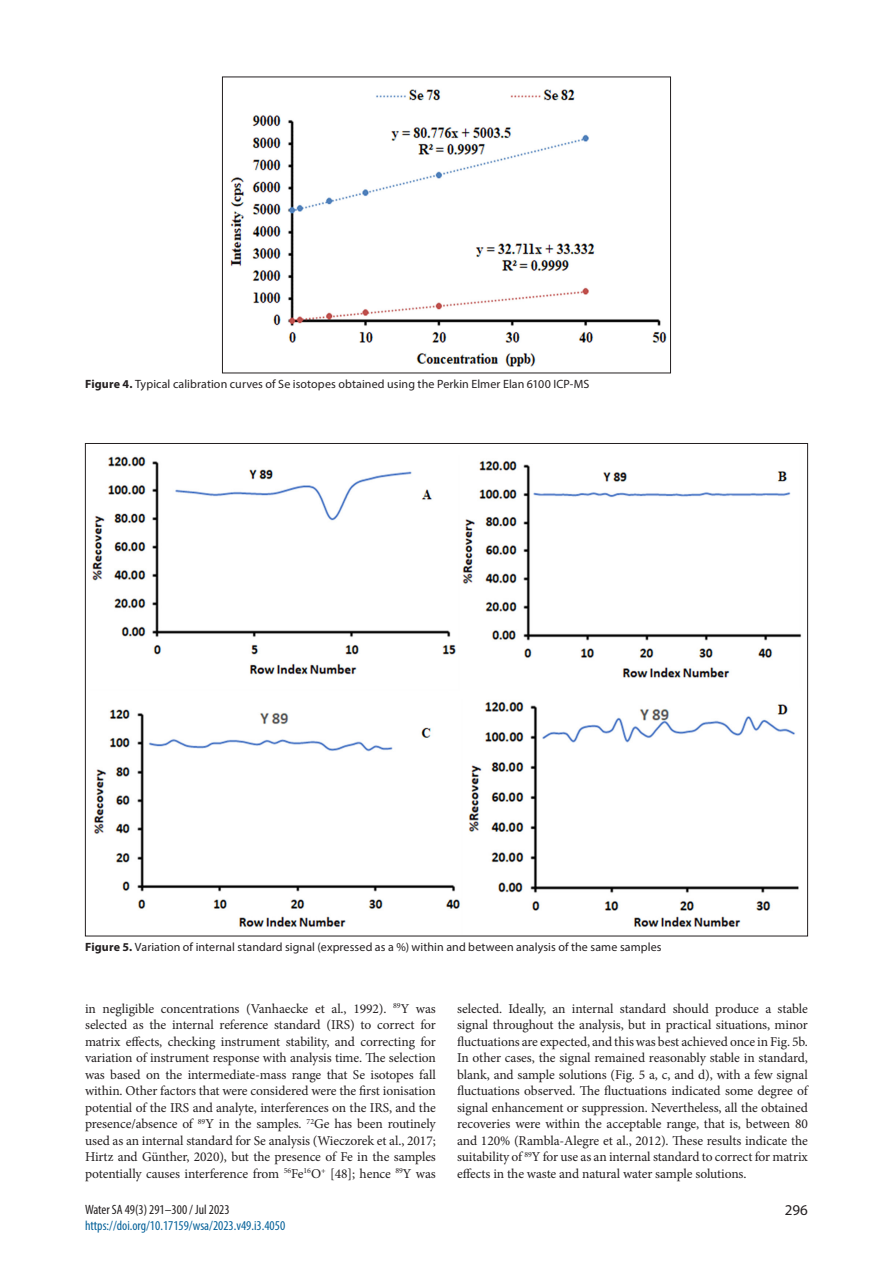
<style>
.page{position:relative;width:893px;height:1263px;background:#fff}
.page>*{position:absolute;margin:0;border:0;box-sizing:border-box;transform-origin:0 0}
.t1{font:15px "Myriad Pro";color:#231f20}
.Paragraph_Text{font:13.5px/16.5px "Minion Pro";letter-spacing:-.005em;color:#231f20;text-align:justify}
.t2{font:condensed 13.5px "Myriad Pro";color:#056199}
.t3{font:condensed 13.5px "Myriad Pro";color:#231f20}
.t4{font:12px "Myriad Pro";letter-spacing:.005em;color:#231f20}
.s1{font-weight:700}
</style>
<div class="page">
<img style="left:230px;top:89px;width:437px;height:278px">
<div style="left:222px;top:77px;width:449px;height:296px;border:1px solid #231f20"></div>
<img style="left:92px;top:456px;width:710px;height:472px">
<p class="t4" style="left:85px;top:377px;width:506px"><span class="s1">Figure 4.</span> Typical calibration curves of Se isotopes obtained using the Perkin Elmer Elan 6100 ICP-MS</p>
<p class="t4" style="left:85px;top:940px;width:578px"><span class="s1">Figure 5.</span> Variation of internal standard signal (expressed as a %) within and between analysis of the same samples</p>
<p class="Paragraph_Text" style="left:85px;top:1000px;width:352px">in negligible concentrations (Vanhaecke et al., 1992). <sup>89</sup>Y was selected as the internal reference standard (IRS) to correct for matrix effects, checking instrument stability, and correcting for variation of instrument response with analysis time. The selection was based on the intermediate-mass range that Se isotopes fall within. Other factors that were considered were the first ionisation potential of the IRS and analyte, interferences on the IRS, and the presence/absence of <sup>89</sup>Y in the samples. <sup>72</sup>Ge has been routinely used as an internal standard for Se analysis (Wieczorek et al., 2017; Hirtz and Günther, 2020), but the presence of Fe in the samples potentially causes interference from <sup>56</sup>Fe<sup>16</sup>O<sup>+</sup> [48]; hence <sup>89</sup>Y was</p>
<p class="Paragraph_Text" style="left:457px;top:1000px;width:352px">selected. Ideally, an internal standard should produce a stable signal throughout the analysis, but in practical situations, minor fluctuations are expected, and this was best achieved once in Fig. 5b.<br>In other cases, the signal remained reasonably stable in standard, blank, and sample solutions (Fig. 5 a, c, and d), with a few signal fluctuations observed. The fluctuations indicated some degree of signal enhancement or suppression. Nevertheless, all the obtained recoveries were within the acceptable range, that is, between 80 and 120% (Rambla-Alegre et al., 2012). These results indicate the suitability of <sup>89</sup>Y for use as an internal standard to correct for matrix effects in the waste and natural water sample solutions.</p>
<p class="t3" style="left:85px;top:1201px;width:146px">Water SA 49(3) 291–300 / Jul 2023</p>
<p class="t1" style="left:785px;top:1200px;width:25px">296</p>
<p class="t2" style="left:85px;top:1217px;width:202px">https://doi.org/10.17159/wsa/2023.v49.i3.4050</p>
</div>
